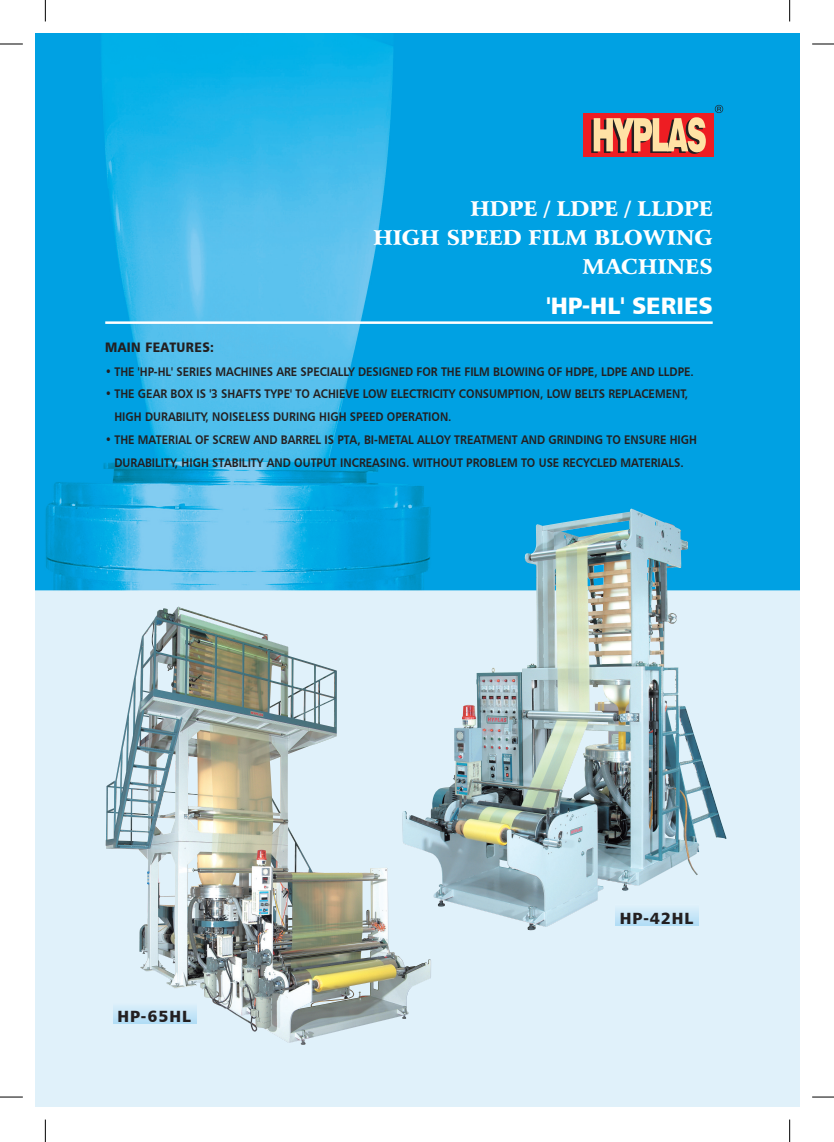
<style>
.page{position:relative;width:834px;height:1142px;background:#fff}
.page>*{position:absolute;margin:0;border:0;box-sizing:border-box;transform-origin:0 0}
.t1{font:23.75px "Humanist 777 BT Black B";color:#fff}
.t2{font:900 20.62px/28.8px "Arrus BT";color:#fff;text-align:right}
.t3{font:16.25px "Humanist 777 BT Black B";letter-spacing:.06em;color:#231f20}
.t4{font:13.75px "Humanist 777 BT Black B";letter-spacing:.03em;color:#231f20;scale:.9 1}
.t5{font:12.5px/22.8px "Humanist 777 BT Bold B";color:#231f20;scale:.9 1}
</style>
<div class="page">
<img style="left:35px;top:34px;width:765px;height:1072px">
<div style="left:583px;top:113px;width:130px;height:44px;background:#ee1d23"></div>
<svg style="left:591px;top:117px;width:115px;height:37px"></svg>
<svg style="left:715px;top:105px;width:8px;height:8px"></svg>
<hr style="left:105px;top:321px;width:607px;height:3px;background:#fff">
<img style="left:106px;top:607px;width:325px;height:437px">
<img style="left:402px;top:509px;width:228px;height:419px">
<svg style="left:113px;top:1002px;width:83px;height:21px;background:#c8e6f7"></svg>
<svg style="left:616px;top:904px;width:82px;height:21px;background:#c9e7f8"></svg>
<svg style="left:45px;top:0;width:1px;height:21px"></svg>
<svg style="left:0;top:44px;width:23px;height:1px"></svg>
<svg style="left:0;top:1096px;width:23px;height:1px"></svg>
<svg style="left:45px;top:1119px;width:1px;height:22px"></svg>
<svg style="left:789px;top:0;width:1px;height:21px"></svg>
<svg style="left:812px;top:44px;width:22px;height:1px"></svg>
<svg style="left:812px;top:1096px;width:22px;height:1px"></svg>
<svg style="left:789px;top:1119px;width:1px;height:22px"></svg>
<h2 class="t2" style="left:373px;top:195px;width:341px">HDPE / LDPE / LLDPE<br>HIGH SPEED FILM BLOWING<br>MACHINES</h2>
<h1 class="t1" style="left:546px;top:291px;width:168px">'HP-HL' SERIES</h1>
<p class="t4" style="left:105px;top:338px;width:122px">MAIN FEATURES:</p>
<p class="t5" style="left:105px;top:359px;width:655px">• THE 'HP-HL' SERIES MACHINES ARE SPECIALLY DESIGNED FOR THE FILM BLOWING OF HDPE, LDPE AND LLDPE.</p>
<p class="t5" style="left:114px;top:382px;width:639px;text-indent:-9px">• THE GEAR BOX IS '3 SHAFTS TYPE' TO ACHIEVE LOW ELECTRICITY CONSUMPTION, LOW BELTS REPLACEMENT,<br>HIGH DURABILITY, NOISELESS DURING HIGH SPEED OPERATION.</p>
<p class="t5" style="left:105px;top:428px;width:659px;text-align:center">• THE MATERIAL OF SCREW AND BARREL IS PTA, BI-METAL ALLOY TREATMENT AND GRINDING TO ENSURE HIGH<br>DURABILITY, HIGH STABILITY AND OUTPUT INCREASING. WITHOUT PROBLEM TO USE RECYCLED MATERIALS.</p>
<h3 class="t3" style="left:117px;top:1005px;width:75px">HP-65HL</h3>
<h3 class="t3" style="left:620px;top:907px;width:75px">HP-42HL</h3>
</div>
